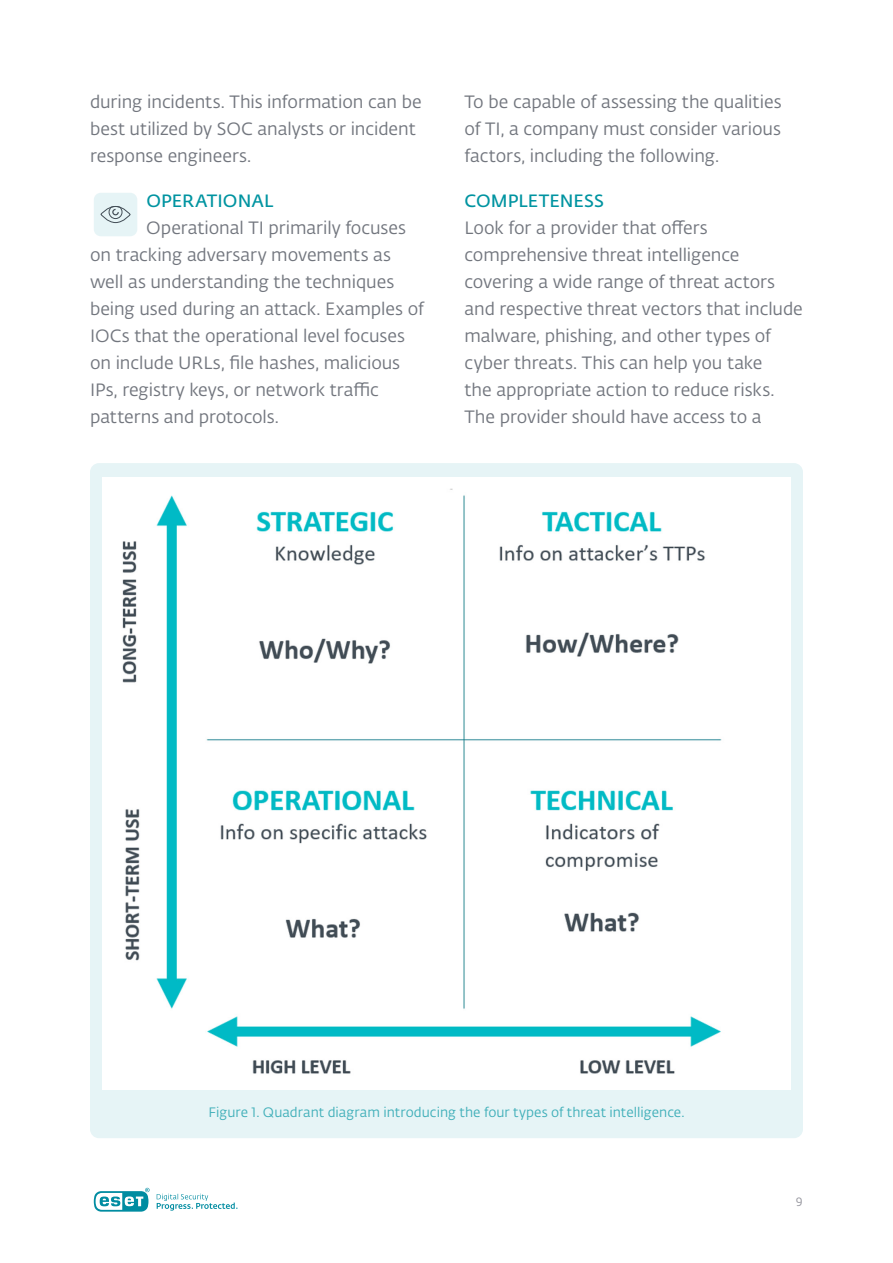
<style>
.page{position:relative;width:893px;height:1263px;background:#fff}
.page>*{position:absolute;margin:0;border:0;box-sizing:border-box;transform-origin:0 0}
.t1{font:17.7px/27px "Fedra Sans Alt Pro Book LF";letter-spacing:-.005em;color:#72767e}
.t2{font:17.7px "Fedra Sans Alt Pro Demi LF";letter-spacing:.005em;color:#0094a1}
.t3{font:13.5px "Fedra Sans Alt Pro Book LF";color:#40afb9}
.t4{font:12px "Fedra Sans Alt Pro Book LF";color:#9898a0}
</style>
<div class="page">
<svg style="left:94px;top:1188px;width:56px;height:23px"></svg>
<svg style="left:157px;top:1194px;width:80px;height:16px"></svg>
<div style="left:90px;top:463px;width:713px;height:675px;background:#e6f4f6;border-radius:9px"></div>
<img style="left:103px;top:477px;width:687px;height:612px">
<div style="left:94px;top:193px;width:43px;height:43px;background:#e6f4f6;border-radius:7px"></div>
<svg style="left:108px;top:206px;width:15px;height:13px"></svg>
<div style="left:101px;top:206px;width:30px;height:17px;border:1px solid #424d56;border-radius:50%"></div>
<p class="t1" style="left:90px;top:88px;width:333px">during incidents. This information can be best utilized by SOC analysts or incident response engineers.</p>
<p class="t2" style="left:146px;top:188px;width:128px">OPERATIONAL</p>
<p class="t1" style="left:90px;top:214px;width:335px;text-indent:56px">Operational TI primarily focuses on tracking adversary movements as well as understanding the techniques being used during an attack. Examples of IOCs that the operational level focuses on include URLs, file hashes, malicious IPs, registry keys, or network traffic patterns and protocols.</p>
<p class="t1" style="left:464px;top:88px;width:319px;text-align:justify">To be capable of assessing the qualities of TI, a company must consider various factors, including the following.</p>
<p class="t2" style="left:465px;top:188px;width:141px">COMPLETENESS</p>
<p class="t1" style="left:464px;top:214px;width:340px">Look for a provider that offers comprehensive threat intelligence covering a wide range of threat actors and respective threat vectors that include malware, phishing, and other types of cyber threats. This can help you take<br>the appropriate action to reduce risks.<br>The provider should have access to a</p>
<p class="t3" style="left:208px;top:1103px;width:478px">Figure 1. Quadrant diagram introducing the four types of threat intelligence.</p>
<p class="t4" style="left:796px;top:1193px;width:9px">9</p>
</div>
